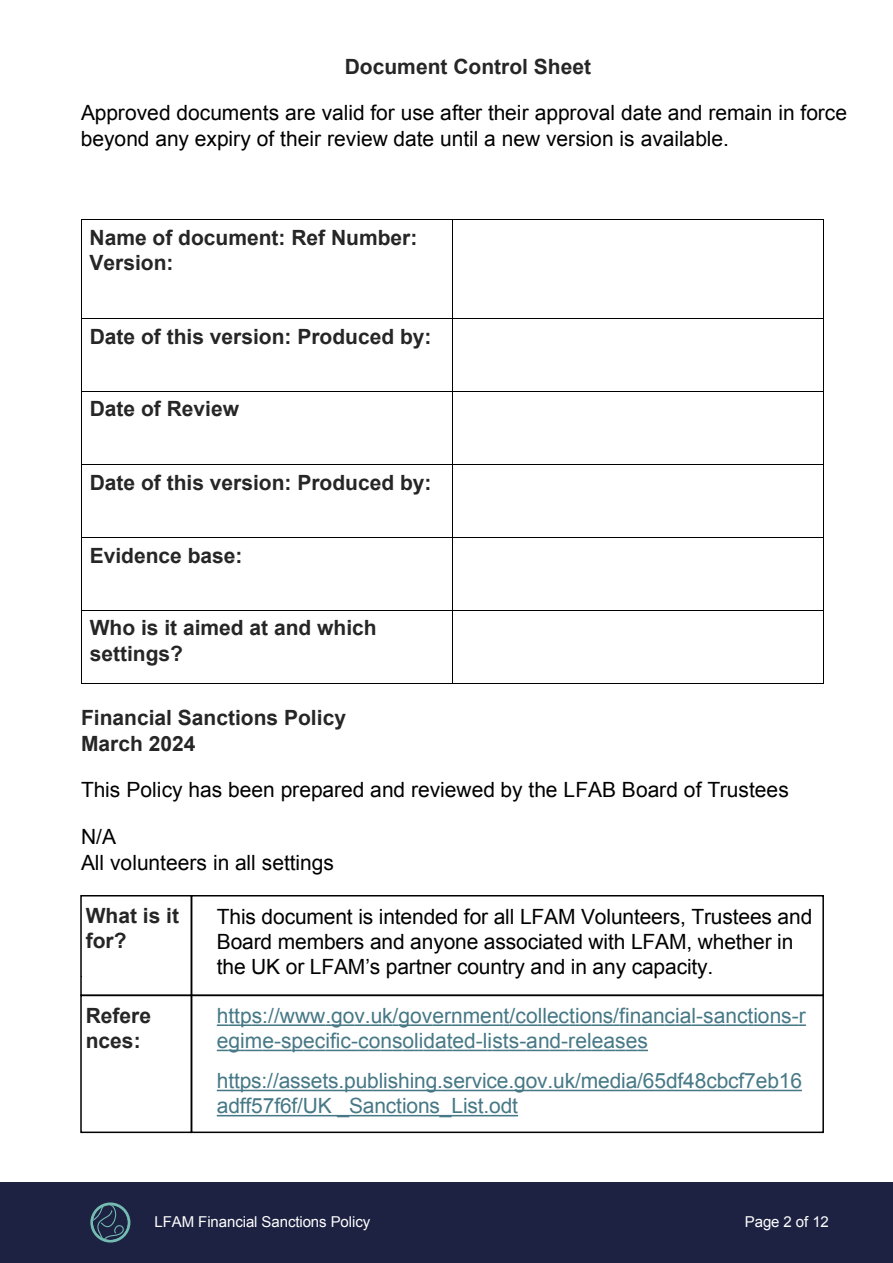
<style>
.page{position:relative;width:893px;height:1263px;background:#fff}
.page>*{position:absolute;margin:0;border:0;box-sizing:border-box;transform-origin:0 0}
.t1{font:21px/25.8px "Arial";letter-spacing:-.005em;color:#000}
.t2{font:700 21px/25.2px "Arial";color:#262626}
.t3{font:21px/25.2px "Arial";letter-spacing:-.005em;color:#467886}
.t4{font:15px "Arial";letter-spacing:-.005em;color:#fff}
</style>
<div class="page">
<div style="left:0;top:1182px;width:893px;height:81px;background:#1d2242"></div>
<svg style="left:90px;top:1202px;width:40px;height:41px"></svg>
<svg style="left:93px;top:1205px;width:35px;height:35px"></svg>
<svg style="left:93px;top:1205px;width:31px;height:35px"></svg>
<hr style="left:82px;top:219px;width:370px;height:1px;background:#000">
<hr style="left:453px;top:219px;width:370px;height:1px;background:#000">
<hr style="left:81px;top:220px;width:1px;height:98px;background:#000">
<hr style="left:452px;top:220px;width:1px;height:98px;background:#000">
<hr style="left:823px;top:220px;width:1px;height:98px;background:#000">
<hr style="left:82px;top:318px;width:370px;height:1px;background:#000">
<hr style="left:453px;top:318px;width:370px;height:1px;background:#000">
<hr style="left:81px;top:319px;width:1px;height:72px;background:#000">
<hr style="left:452px;top:319px;width:1px;height:72px;background:#000">
<hr style="left:823px;top:319px;width:1px;height:72px;background:#000">
<hr style="left:82px;top:391px;width:370px;height:1px;background:#000">
<hr style="left:453px;top:391px;width:370px;height:1px;background:#000">
<hr style="left:81px;top:392px;width:1px;height:72px;background:#000">
<hr style="left:452px;top:392px;width:1px;height:72px;background:#000">
<hr style="left:823px;top:392px;width:1px;height:72px;background:#000">
<hr style="left:82px;top:464px;width:370px;height:1px;background:#000">
<hr style="left:453px;top:464px;width:370px;height:1px;background:#000">
<hr style="left:81px;top:465px;width:1px;height:73px;background:#000">
<hr style="left:452px;top:465px;width:1px;height:73px;background:#000">
<hr style="left:823px;top:465px;width:1px;height:73px;background:#000">
<hr style="left:82px;top:538px;width:370px;height:1px;background:#000">
<hr style="left:453px;top:538px;width:370px;height:1px;background:#000">
<hr style="left:81px;top:538px;width:1px;height:72px;background:#000">
<hr style="left:452px;top:538px;width:1px;height:72px;background:#000">
<hr style="left:823px;top:538px;width:1px;height:72px;background:#000">
<hr style="left:82px;top:610px;width:370px;height:1px;background:#000">
<hr style="left:453px;top:610px;width:370px;height:1px;background:#000">
<hr style="left:81px;top:611px;width:1px;height:72px;background:#000">
<hr style="left:82px;top:683px;width:370px;height:1px;background:#000">
<hr style="left:452px;top:611px;width:1px;height:72px;background:#000">
<hr style="left:453px;top:683px;width:370px;height:1px;background:#000">
<hr style="left:823px;top:611px;width:1px;height:72px;background:#000">
<div style="left:80px;top:895px;width:112px;height:101px;border:2px solid #000"></div>
<div style="left:191px;top:895px;width:633px;height:101px;border:2px solid #000"></div>
<div style="left:80px;top:995px;width:112px;height:138px;border:2px solid #000"></div>
<div style="left:191px;top:995px;width:633px;height:138px;border:2px solid #000"></div>
<svg style="left:217px;top:1024px;width:63px;height:2px"></svg>
<hr style="left:280px;top:1024px;width:45px;height:2px;background:#467886">
<svg style="left:325px;top:1024px;width:367px;height:2px"></svg>
<hr style="left:692px;top:1024px;width:22px;height:2px;background:#467886">
<svg style="left:714px;top:1024px;width:92px;height:2px"></svg>
<svg style="left:217px;top:1050px;width:45px;height:1px"></svg>
<hr style="left:262px;top:1050px;width:30px;height:1px;background:#467886">
<svg style="left:292px;top:1050px;width:33px;height:1px"></svg>
<hr style="left:325px;top:1050px;width:33px;height:1px;background:#467886">
<svg style="left:358px;top:1050px;width:95px;height:1px"></svg>
<hr style="left:453px;top:1050px;width:35px;height:1px;background:#467886">
<svg style="left:488px;top:1050px;width:160px;height:1px"></svg>
<hr style="left:217px;top:1090px;width:585px;height:1px;background:#467886">
<hr style="left:217px;top:1115px;width:301px;height:1px;background:#467886">
<p class="t2" style="left:345px;top:55px;width:248px">Document Control Sheet</p>
<p class="t1" style="left:81px;top:100px;width:768px">Approved documents are valid for use after their approval date and remain in force beyond any expiry of their review date until a new version is available.</p>
<p class="t2" style="left:89px;top:225px;width:329px;line-height:25.8px">Name of document: Ref Number:<br>Version:</p>
<p class="t2" style="left:90px;top:324px;width:343px">Date of this version: Produced by:</p>
<p class="t2" style="left:90px;top:397px;width:151px">Date of Review</p>
<p class="t2" style="left:90px;top:470px;width:343px">Date of this version: Produced by:</p>
<p class="t2" style="left:90px;top:543px;width:154px">Evidence base:</p>
<p class="t2" style="left:90px;top:616px;width:289px">Who is it aimed at and which settings?</p>
<p class="t2" style="left:81px;top:706px;width:266px">Financial Sanctions Policy<br>March 2024</p>
<p class="t1" style="left:81px;top:777px;width:709px">This Policy has been prepared and reviewed by the LFAB Board of Trustees</p>
<p class="t1" style="left:81px;top:824px;width:254px">N/A<br>All volunteers in all settings</p>
<p class="t2" style="left:86px;top:904px;width:95px">What is it for?</p>
<p class="t2" style="left:86px;top:1004px;width:67px">Refere nces:</p>
<p class="t1" style="left:217px;top:904px;width:597px;line-height:25.2px">This document is intended for all LFAM Volunteers, Trustees and<br>Board members and anyone associated with LFAM, whether in the UK or LFAM’s partner country and in any capacity.</p>
<p class="t3" style="left:217px;top:1003px;width:590px">https://www.gov.uk/government/collections/financial-sanctions-r egime-specific-consolidated-lists-and-releases</p>
<p class="t3" style="left:217px;top:1068px;width:587px">https://assets.publishing.service.gov.uk/media/65df48cbcf7eb16 adff57f6f/UK _Sanctions_List.odt</p>
<p class="t4" style="left:155px;top:1211px;width:217px">LFAM Financial Sanctions Policy</p>
<p class="t4" style="left:745px;top:1211px;width:86px">Page 2 of 12</p>
</div>
